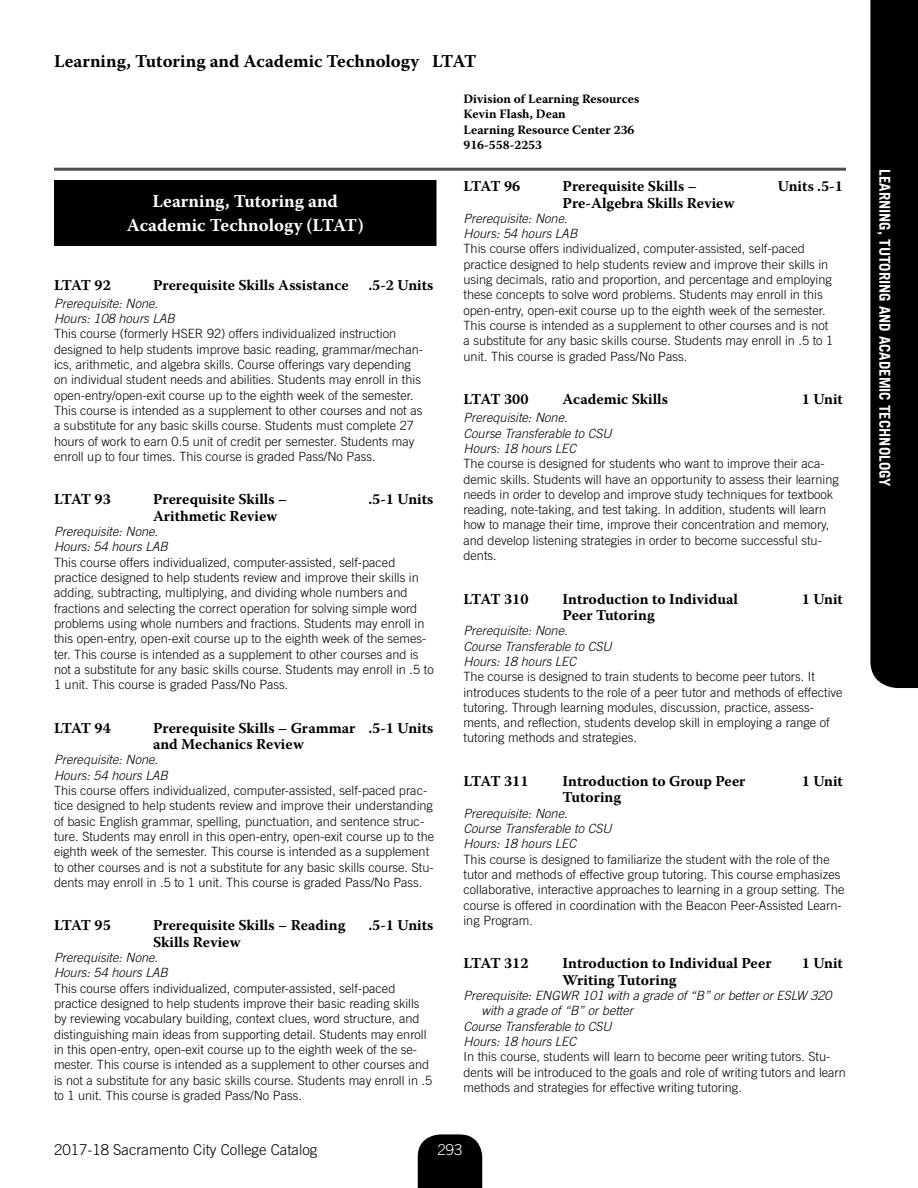
<style>
.page{position:relative;width:918px;height:1188px;background:#fff}
.page>*{position:absolute;margin:0;border:0;box-sizing:border-box;transform-origin:0 0}
.Department_Title_2{font:700 18px/24px "Warnock Pro";color:#fff;text-align:center}
.Headline{font:700 18px "Warnock Pro";color:#000}
.Course_Title_2{font:700 15px/16.5px "Warnock Pro";color:#000}
.Course_Title{font:700 15px "Warnock Pro";color:#000}
.t1{font:700 15px "Trade Gothic";color:#fff}
.t2{font:300 15px "Trade Gothic";color:#000}
.t3{font:300 15px "Trade Gothic";color:#fff}
.Course_Description{font:300 12.75px/15.3px "Trade Gothic";color:#000}
.PreReq{font:italic 300 12.75px/15.3px "Trade Gothic LT Std";color:#000}
.Hours{font:italic 300 12.75px "Trade Gothic LT Std";color:#000}
.Credit{font:italic 300 12.75px "Trade Gothic LT Std";color:#000}
.Degree{font:700 12.75px "Warnock Pro";color:#000}
</style>
<div class="page">
<svg style="left:418px;top:1134px;width:64px;height:54px;background:#101010"></svg>
<svg style="left:870px;top:0;width:48px;height:688px;background:#121212"></svg>
<div style="left:54px;top:180px;width:382px;height:66px;background:#000"></div>
<hr style="left:54px;top:168px;width:792px;height:3px;background:#000">
<h1 class="Headline" style="left:54px;top:50px;width:424px">Learning, Tutoring and Academic Technology LTAT</h1>
<p class="Degree" style="left:464px;top:91px;width:177px">Division of Learning Resources</p>
<p class="Degree" style="left:464px;top:106px;width:104px">Kevin Flash, Dean</p>
<p class="Degree" style="left:464px;top:122px;width:173px">Learning Resource Center 236</p>
<p class="Degree" style="left:464px;top:137px;width:80px">916-558-2253</p>
<h2 class="Department_Title_2" style="left:127px;top:189px;width:239px">Learning, Tutoring and<br>Academic Technology (LTAT)</h2>
<h3 class="Course_Title" style="left:54px;top:276px;width:58px">LTAT 92</h3>
<h3 class="Course_Title" style="left:153px;top:276px;width:197px">Prerequisite Skills Assistance</h3>
<h3 class="Course_Title" style="left:368px;top:276px;width:67px">.5-2 Units</h3>
<p class="PreReq" style="left:54px;top:296px;width:106px">Prerequisite: None.</p>
<p class="Hours" style="left:54px;top:311px;width:123px">Hours: 108 hours LAB</p>
<p class="Course_Description" style="left:54px;top:326px;width:371px">This course (formerly HSER 92) offers individualized instruction designed to help students improve basic reading, grammar/mechan&shy;ics, arithmetic, and algebra skills. Course offerings vary depending on individual student needs and abilities. Students may enroll in this open-entry/open-exit course up to the eighth week of the semester.<br>This course is intended as a supplement to other courses and not as a substitute for any basic skills course. Students must complete 27 hours of work to earn 0.5 unit of credit per semester. Students may enroll up to four times. This course is graded Pass/No Pass.</p>
<h3 class="Course_Title_2" style="left:54px;top:491px;width:58px">LTAT 93</h3>
<h3 class="Course_Title_2" style="left:153px;top:491px;width:136px">Prerequisite Skills –</h3>
<h3 class="Course_Title_2" style="left:368px;top:491px;width:67px">.5-1 Units</h3>
<h3 class="Course_Title_2" style="left:153px;top:507px;width:126px">Arithmetic Review</h3>
<p class="PreReq" style="left:54px;top:524px;width:106px">Prerequisite: None.</p>
<p class="Hours" style="left:54px;top:539px;width:116px">Hours: 54 hours LAB</p>
<p class="Course_Description" style="left:54px;top:554px;width:381px">This course offers individualized, computer-assisted, self-paced practice designed to help students review and improve their skills in adding, subtracting, multiplying, and dividing whole numbers and fractions and selecting the correct operation for solving simple word problems using whole numbers and fractions. Students may enroll in this open-entry, open-exit course up to the eighth week of the semes&shy;ter. This course is intended as a supplement to other courses and is not a substitute for any basic skills course. Students may enroll in .5 to 1 unit. This course is graded Pass/No Pass.</p>
<h3 class="Course_Title_2" style="left:54px;top:719px;width:58px">LTAT 94</h3>
<h3 class="Course_Title_2" style="left:153px;top:719px;width:282px">Prerequisite Skills – Grammar .5-1 Units and Mechanics Review</h3>
<p class="PreReq" style="left:54px;top:752px;width:106px">Prerequisite: None.</p>
<p class="Hours" style="left:54px;top:768px;width:116px">Hours: 54 hours LAB</p>
<p class="Course_Description" style="left:54px;top:783px;width:382px">This course offers individualized, computer-assisted, self-paced prac&shy;tice designed to help students review and improve their understanding of basic English grammar, spelling, punctuation, and sentence struc&shy;ture. Students may enroll in this open-entry, open-exit course up to the eighth week of the semester. This course is intended as a supplement to other courses and is not a substitute for any basic skills course. Stu&shy;dents may enroll in .5 to 1 unit. This course is graded Pass/No Pass.</p>
<h3 class="Course_Title_2" style="left:54px;top:917px;width:58px">LTAT 95</h3>
<h3 class="Course_Title_2" style="left:153px;top:917px;width:194px">Prerequisite Skills – Reading</h3>
<h3 class="Course_Title_2" style="left:368px;top:917px;width:67px">.5-1 Units</h3>
<h3 class="Course_Title_2" style="left:153px;top:933px;width:89px">Skills Review</h3>
<p class="PreReq" style="left:54px;top:950px;width:106px">Prerequisite: None.</p>
<p class="Hours" style="left:54px;top:965px;width:116px">Hours: 54 hours LAB</p>
<p class="Course_Description" style="left:54px;top:980px;width:380px">This course offers individualized, computer-assisted, self-paced practice designed to help students improve their basic reading skills by reviewing vocabulary building, context clues, word structure, and distinguishing main ideas from supporting detail. Students may enroll in this open-entry, open-exit course up to the eighth week of the se&shy;mester. This course is intended as a supplement to other courses and is not a substitute for any basic skills course. Students may enroll in .5 to 1 unit. This course is graded Pass/No Pass.</p>
<h3 class="Course_Title_2" style="left:464px;top:178px;width:58px">LTAT 96</h3>
<h3 class="Course_Title_2" style="left:562px;top:178px;width:136px">Prerequisite Skills –</h3>
<h3 class="Course_Title_2" style="left:778px;top:178px;width:67px">Units .5-1</h3>
<h3 class="Course_Title_2" style="left:562px;top:194px;width:174px">Pre-Algebra Skills Review</h3>
<p class="PreReq" style="left:464px;top:211px;width:106px">Prerequisite: None.</p>
<p class="Hours" style="left:464px;top:226px;width:116px">Hours: 54 hours LAB</p>
<p class="Course_Description" style="left:464px;top:241px;width:371px">This course offers individualized, computer-assisted, self-paced practice designed to help students review and improve their skills in using decimals, ratio and proportion, and percentage and employing these concepts to solve word problems. Students may enroll in this open-entry, open-exit course up to the eighth week of the semester.<br>This course is intended as a supplement to other courses and is not a substitute for any basic skills course. Students may enroll in .5 to 1 unit. This course is graded Pass/No Pass.</p>
<h3 class="Course_Title" style="left:464px;top:390px;width:66px">LTAT 300</h3>
<h3 class="Course_Title" style="left:562px;top:390px;width:107px">Academic Skills</h3>
<h3 class="Course_Title" style="left:802px;top:390px;width:43px">1 Unit</h3>
<p class="PreReq" style="left:464px;top:410px;width:106px">Prerequisite: None.</p>
<p class="Credit" style="left:464px;top:426px;width:150px">Course Transferable to CSU</p>
<p class="Hours" style="left:464px;top:441px;width:114px">Hours: 18 hours LEC</p>
<p class="Course_Description" style="left:464px;top:456px;width:377px">The course is designed for students who want to improve their aca&shy;demic skills. Students will have an opportunity to assess their learning needs in order to develop and improve study techniques for textbook reading, note-taking, and test taking. In addition, students will learn how to manage their time, improve their concentration and memory, and develop listening strategies in order to become successful stu&shy;dents.</p>
<h3 class="Course_Title_2" style="left:464px;top:590px;width:66px">LTAT 310</h3>
<h3 class="Course_Title_2" style="left:562px;top:590px;width:177px">Introduction to Individual</h3>
<h3 class="Course_Title_2" style="left:802px;top:590px;width:43px">1 Unit</h3>
<h3 class="Course_Title_2" style="left:562px;top:607px;width:94px">Peer Tutoring</h3>
<p class="PreReq" style="left:464px;top:623px;width:106px">Prerequisite: None.</p>
<p class="Credit" style="left:464px;top:639px;width:150px">Course Transferable to CSU</p>
<p class="Hours" style="left:464px;top:654px;width:114px">Hours: 18 hours LEC</p>
<p class="Course_Description" style="left:464px;top:669px;width:381px">The course is designed to train students to become peer tutors. It introduces students to the role of a peer tutor and methods of effective tutoring. Through learning modules, discussion, practice, assess&shy;ments, and reflection, students develop skill in employing a range of tutoring methods and strategies.</p>
<h3 class="Course_Title_2" style="left:464px;top:772px;width:66px">LTAT 311</h3>
<h3 class="Course_Title_2" style="left:562px;top:772px;width:185px">Introduction to Group Peer</h3>
<h3 class="Course_Title_2" style="left:802px;top:772px;width:43px">1 Unit</h3>
<h3 class="Course_Title_2" style="left:562px;top:789px;width:60px">Tutoring</h3>
<p class="PreReq" style="left:464px;top:806px;width:106px">Prerequisite: None.</p>
<p class="Credit" style="left:464px;top:821px;width:150px">Course Transferable to CSU</p>
<p class="Hours" style="left:464px;top:836px;width:114px">Hours: 18 hours LEC</p>
<p class="Course_Description" style="left:464px;top:851px;width:383px">This course is designed to familiarize the student with the role of the tutor and methods of effective group tutoring. This course emphasizes collaborative, interactive approaches to learning in a group setting. The course is offered in coordination with the Beacon Peer-Assisted Learn&shy;ing Program.</p>
<h3 class="Course_Title_2" style="left:464px;top:955px;width:66px">LTAT 312</h3>
<h3 class="Course_Title_2" style="left:562px;top:955px;width:211px">Introduction to Individual Peer</h3>
<h3 class="Course_Title_2" style="left:802px;top:955px;width:43px">1 Unit</h3>
<h3 class="Course_Title_2" style="left:562px;top:971px;width:116px">Writing Tutoring</h3>
<p class="PreReq" style="left:482px;top:988px;width:352px;text-indent:-18px">Prerequisite: ENGWR 101 with a grade of “B” or better or ESLW 320 with a grade of “B” or better</p>
<p class="Credit" style="left:464px;top:1019px;width:150px">Course Transferable to CSU</p>
<p class="Hours" style="left:464px;top:1034px;width:114px">Hours: 18 hours LEC</p>
<p class="Course_Description" style="left:464px;top:1049px;width:384px">In this course, students will learn to become peer writing tutors. Stu&shy;dents will be introduced to the goals and role of writing tutors and learn methods and strategies for effective writing tutoring.</p>
<p class="t2" style="left:54px;top:1141px;width:265px">2017-18 Sacramento City College Catalog</p>
<p class="t3" style="left:437px;top:1141px;width:27px">293</p>
<p class="t1" style="left:894px;top:169px;width:319px;rotate:90deg">LEARNING, TUTORING AND ACADEMIC TECHNOLOGY</p>
</div>
